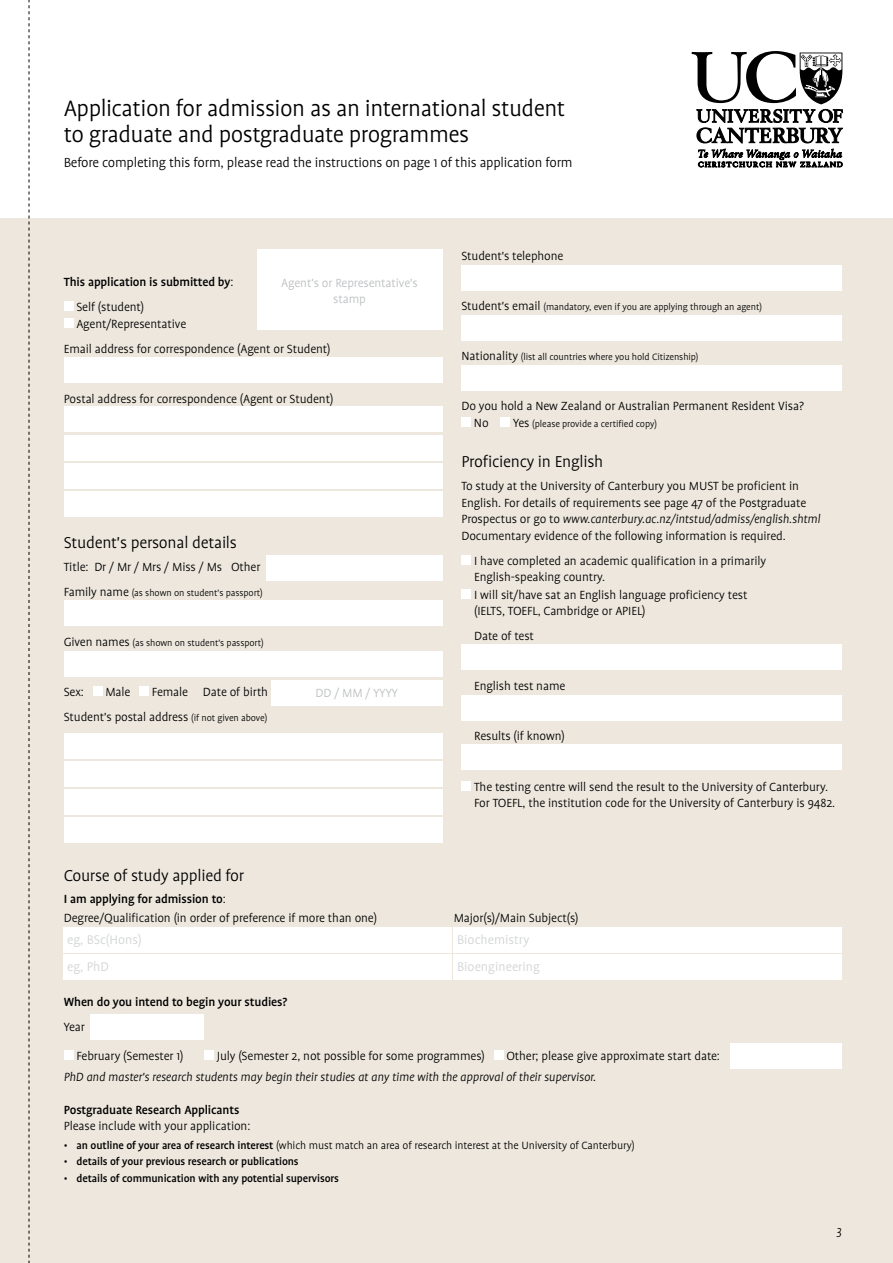
<style>
.page{position:relative;width:893px;height:1263px;background:#fff}
.page>*{position:absolute;margin:0;border:0;box-sizing:border-box;transform-origin:0 0}
.t1{font:300 25.5px/25.5px "Profile";letter-spacing:-.02em;color:#000}
.t2{font:300 18px "Profile";letter-spacing:-.015em;color:#000}
.t3{font:300 15px "Profile";letter-spacing:-.015em;color:#000}
.t4{font:300 14.25px "Profile";color:#d1d3d4}
.t5{font:300 13.5px/16.5px "Profile";letter-spacing:-.01em;color:#000}
.t6{font:500 13.5px/25px "Profile";letter-spacing:-.01em;color:#000}
.t7{font:italic 300 13.5px "Profile";letter-spacing:-.01em;color:#000}
.t8{font:300 13.5px/16.5px "Profile";letter-spacing:-.01em;color:#bcbec0;text-align:center}
.t9{font:italic 300 13.5px "Profile Maori";color:#000}
.t10{font:300 12px "Profile";letter-spacing:-.01em;color:#000}
.t11{font:500 12px "Profile";letter-spacing:-.01em;color:#000}
.t12{font:300 10.5px "Profile";letter-spacing:-.01em;color:#000}
.s1{font-weight:300}
.s2{font-size:13.5px}
.s3{font-size:10.5px}
.s4{font-weight:500}
.s5{font-style:italic}
</style>
<div class="page">
<div style="left:0;top:218px;width:893px;height:1045px;background:#ede7dd"></div>
<div style="left:64px;top:302px;width:10px;height:9px;background:#fff"></div>
<div style="left:64px;top:318px;width:10px;height:10px;background:#fff"></div>
<div style="left:64px;top:357px;width:378px;height:26px;background:#fff"></div>
<div style="left:64px;top:407px;width:378px;height:25px;background:#fff"></div>
<div style="left:64px;top:435px;width:378px;height:25px;background:#fff"></div>
<div style="left:64px;top:463px;width:378px;height:25px;background:#fff"></div>
<div style="left:64px;top:491px;width:378px;height:26px;background:#fff"></div>
<div style="left:266px;top:555px;width:176px;height:25px;background:#fff"></div>
<div style="left:64px;top:601px;width:378px;height:25px;background:#fff"></div>
<div style="left:64px;top:652px;width:378px;height:25px;background:#fff"></div>
<div style="left:93px;top:686px;width:9px;height:10px;background:#fff"></div>
<div style="left:139px;top:686px;width:10px;height:10px;background:#fff"></div>
<div style="left:271px;top:680px;width:171px;height:25px;background:#fff"></div>
<div style="left:64px;top:733px;width:378px;height:26px;background:#fff"></div>
<div style="left:64px;top:761px;width:378px;height:26px;background:#fff"></div>
<div style="left:64px;top:789px;width:378px;height:26px;background:#fff"></div>
<div style="left:64px;top:817px;width:378px;height:26px;background:#fff"></div>
<div style="left:64px;top:927px;width:388px;height:25px;background:#fff"></div>
<div style="left:454px;top:927px;width:388px;height:25px;background:#fff"></div>
<div style="left:64px;top:954px;width:388px;height:25px;background:#fff"></div>
<div style="left:454px;top:954px;width:388px;height:25px;background:#fff"></div>
<div style="left:91px;top:1014px;width:113px;height:26px;background:#fff"></div>
<div style="left:64px;top:1050px;width:10px;height:10px;background:#fff"></div>
<div style="left:204px;top:1050px;width:10px;height:10px;background:#fff"></div>
<div style="left:494px;top:1050px;width:9px;height:10px;background:#fff"></div>
<svg style="left:29px;top:0;width:1px;height:1263px"></svg>
<svg style="left:692px;top:51px;width:151px;height:116px"></svg>
<div style="left:257px;top:249px;width:185px;height:81px;background:#fff"></div>
<div style="left:461px;top:265px;width:381px;height:25px;background:#fff"></div>
<div style="left:461px;top:315px;width:381px;height:25px;background:#fff"></div>
<div style="left:461px;top:365px;width:381px;height:25px;background:#fff"></div>
<div style="left:461px;top:417px;width:10px;height:9px;background:#fff"></div>
<div style="left:500px;top:417px;width:10px;height:9px;background:#fff"></div>
<div style="left:461px;top:555px;width:10px;height:10px;background:#fff"></div>
<div style="left:461px;top:589px;width:10px;height:10px;background:#fff"></div>
<div style="left:461px;top:644px;width:381px;height:26px;background:#fff"></div>
<div style="left:461px;top:695px;width:381px;height:26px;background:#fff"></div>
<div style="left:461px;top:744px;width:381px;height:26px;background:#fff"></div>
<div style="left:461px;top:781px;width:10px;height:9px;background:#fff"></div>
<div style="left:731px;top:1043px;width:111px;height:26px;background:#fff"></div>
<h1 class="t1" style="left:64px;top:96px;width:503px">Application for admission as an international student to graduate and postgraduate programmes</h1>
<p class="t3" style="left:64px;top:154px;width:510px">Before completing this form, please read the instructions on page 1 of this application form</p>
<p class="t6" style="left:76px;top:270px;width:159px;text-indent:-13px">This application is submitted by<span class="s1">:<br>Self (student)</span></p>
<p class="t5" style="left:64px;top:311px;width:268px;line-height:25px;text-indent:13px">Agent/Representative<br>Email address for correspondence (Agent or Student)</p>
<p class="t5" style="left:64px;top:391px;width:271px">Postal address for correspondence (Agent or Student)</p>
<p class="t8" style="left:281px;top:274px;width:138px">Agent's or Representative's stamp</p>
<h2 class="t2" style="left:64px;top:533px;width:175px">Student's personal details</h2>
<p class="t5" style="left:64px;top:558px;width:198px">Title: Dr / Mr / Mrs / Miss / Ms Other</p>
<p class="t12" style="left:64px;top:587px;width:201px"><span class="s2">Family name</span> (as shown on student's passport)</p>
<p class="t12" style="left:64px;top:637px;width:201px"><span class="s2">Given names</span> (as shown on student's passport)</p>
<p class="t5" style="left:64px;top:684px;width:22px">Sex:</p>
<p class="t5" style="left:105px;top:684px;width:27px">Male</p>
<p class="t5" style="left:152px;top:684px;width:118px">Female Date of birth</p>
<p class="t8" style="left:315px;top:685px;width:84px">DD / MM / YYYY</p>
<p class="t5" style="left:64px;top:708px;width:205px">Student's postal address <span class="s3">(if not given above)</span></p>
<h2 class="t2" style="left:64px;top:866px;width:182px">Course of study applied for</h2>
<p class="t5" style="left:64px;top:890px;width:315px;line-height:18.6px"><span class="s4">I am applying for admission to</span>:<br>Degree/Qualification (in order of preference if more than one)</p>
<p class="t5" style="left:461px;top:248px;width:104px">Student's telephone</p>
<p class="t12" style="left:461px;top:301px;width:302px"><span class="s2">Student's email</span> (mandatory, even if you are applying through an agent)</p>
<p class="t12" style="left:461px;top:351px;width:239px"><span class="s2">Nationality</span> (list all countries where you hold Citizenship)</p>
<p class="t5" style="left:474px;top:398px;width:331px;text-indent:-13px">Do you hold a New Zealand or Australian Permanent Resident Visa?<br>No</p>
<p class="t12" style="left:513px;top:418px;width:145px"><span class="s2">Yes</span> (please provide a certified copy)</p>
<h2 class="t2" style="left:461px;top:453px;width:144px">Proficiency in English</h2>
<p class="t5" style="left:461px;top:478px;width:361px">To study at the University of Canterbury you MUST be proficient in English. For details of requirements see page 47 of the Postgraduate Prospectus or go to <span class="s5">www.canterbury.ac.nz/intstud/admiss/english.shtml </span>Documentary evidence of the following information is required.</p>
<p class="t5" style="left:474px;top:552px;width:293px">I have completed an academic qualification in a primarily<br>English-speaking country.</p>
<p class="t5" style="left:474px;top:587px;width:275px">I will sit/have sat an English language proficiency test (IELTS, TOEFL, Cambridge or APIEL)</p>
<p class="t5" style="left:474px;top:628px;width:61px">Date of test</p>
<p class="t5" style="left:474px;top:678px;width:93px">English test name</p>
<p class="t5" style="left:474px;top:728px;width:92px">Results (if known)</p>
<p class="t5" style="left:474px;top:778px;width:363px">The testing centre will send the result to the University of Canterbury.<br>For TOEFL, the institution code for the University of Canterbury is 9482.</p>
<p class="t5" style="left:454px;top:910px;width:126px">Major(s)/Main Subject(s)</p>
<p class="t4" style="left:67px;top:932px;width:76px">eg, BSc(Hons)</p>
<p class="t4" style="left:457px;top:932px;width:74px">Biochemistry</p>
<p class="t4" style="left:67px;top:959px;width:43px">eg, PhD</p>
<p class="t4" style="left:457px;top:959px;width:84px">Bioengineering</p>
<p class="t6" style="left:64px;top:989px;width:225px">When do you intend to begin your studies?</p>
<p class="t5" style="left:76px;top:1012px;width:109px;line-height:29.2px;text-indent:-13px">Year<br>February (Semester 1)</p>
<p class="t5" style="left:217px;top:1047px;width:270px">July (Semester 2, not possible for some programmes)</p>
<p class="t5" style="left:506px;top:1047px;width:215px">Other; please give approximate start date:</p>
<p class="t7" style="left:64px;top:1069px;width:534px">PhD and master's research students may begin their studies at any time with the approval of their supervisor.</p>
<p class="t6" style="left:64px;top:1097px;width:177px">Postgraduate Research Applicants</p>
<p class="t5" style="left:64px;top:1118px;width:188px">Please include with your application:</p>
<p class="t10" style="left:64px;top:1139px;width:572px">• <span class="s4">an outline of your area of research interest</span> (which must match an area of research interest at the University of Canterbury)</p>
<p class="t11" style="left:64px;top:1155px;width:236px"><span class="s1">•</span> details of your previous research or publications</p>
<p class="t11" style="left:64px;top:1172px;width:277px"><span class="s1">•</span> details of communication with any potential supervisors</p>
<p class="t9" style="left:837px;top:1224px;width:7px">3</p>
</div>
